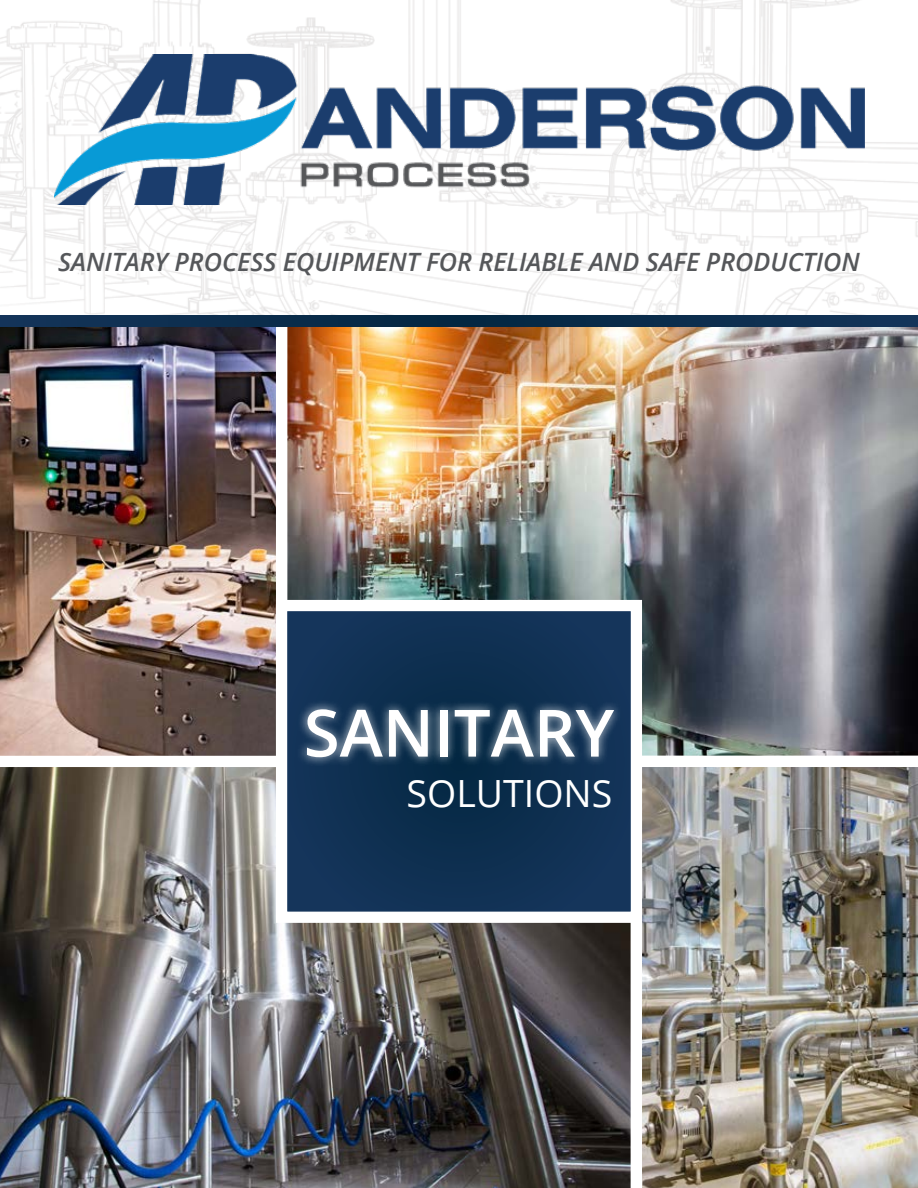
<style>
.page{position:relative;width:918px;height:1188px;background:#fff}
.page>*{position:absolute;margin:0;border:0;box-sizing:border-box;transform-origin:0 0}
.t1{font:600 65.25px "Open Sans";color:#fff}
.t2{font:37.5px "Open Sans";color:#fff}
.t3{font:italic 600 25.2px "Open Sans";color:#55575a}
</style>
<div class="page">
<img style="left:0;top:0;width:918px;height:316px">
<img style="left:54px;top:55px;width:810px;height:150px">
<img style="left:0;top:767px;width:631px;height:421px">
<img style="left:287px;top:327px;width:631px;height:429px">
<img style="left:642px;top:767px;width:276px;height:421px">
<img style="left:0;top:327px;width:276px;height:429px">
<div style="left:282px;top:606px;width:354px;height:311px;background:#113154"></div>
<div style="left:276px;top:600px;width:366px;height:323px;border:11px solid #fff"></div>
<div style="left:297px;top:700px;width:326px;height:67px;background:#fff;opacity:.75"></div>
<div style="left:0;top:316px;width:918px;height:11px;background:#0c2e4d"></div>
<p class="t3" style="left:58px;top:245px;width:803px">SANITARY PROCESS EQUIPMENT FOR RELIABLE AND SAFE PRODUCTION</p>
<h1 class="t1" style="left:304px;top:688px;width:312px">SANITARY</h1>
<h2 class="t2" style="left:407px;top:767px;width:207px">SOLUTIONS</h2>
</div>
